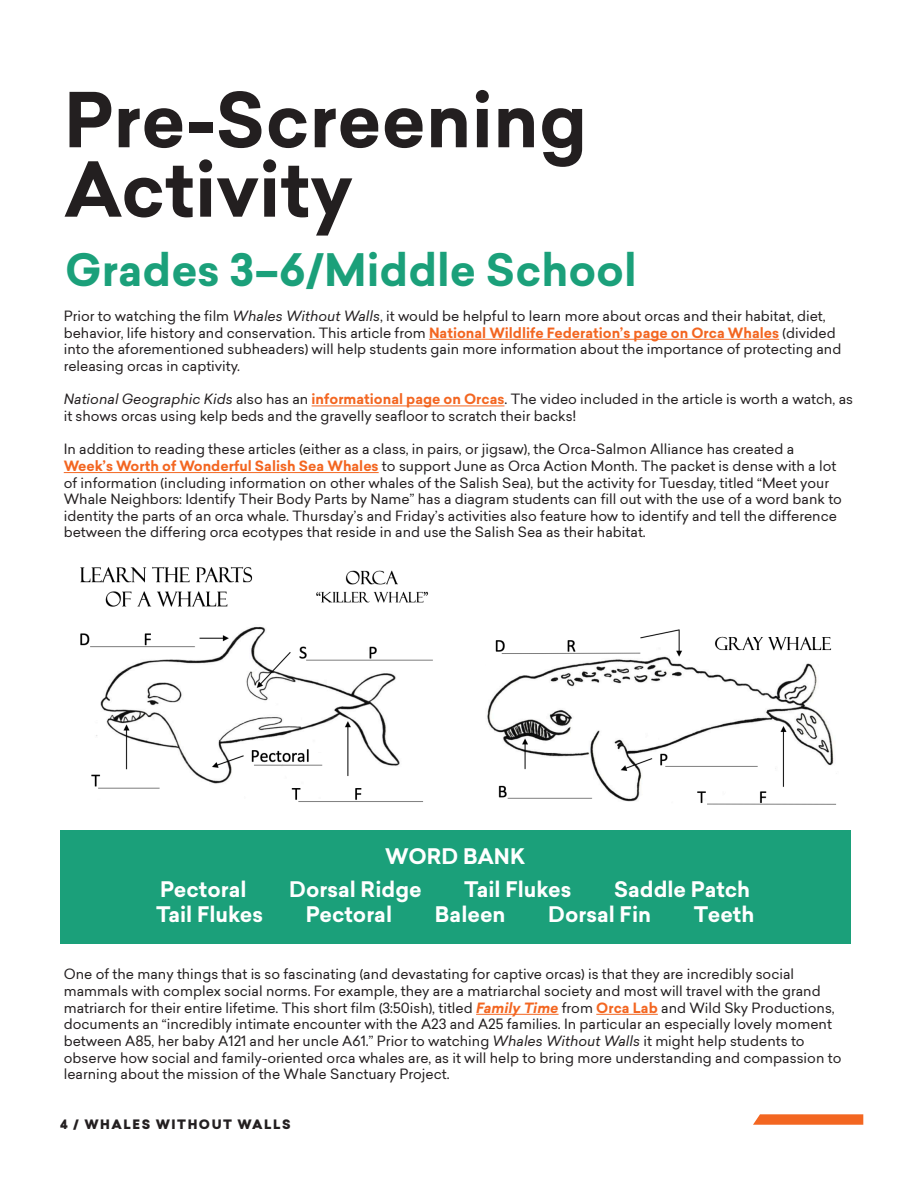
<style>
.page{position:relative;width:918px;height:1188px;background:#fff}
.page>*{position:absolute;margin:0;border:0;box-sizing:border-box;transform-origin:0 0}
.Titles{font:700 74.1px "Sailec";color:#231f20}
.Smaller_Titles{font:700 43.8px "Sailec";color:#1ba07a}
.Smaller_Titles-2{font:700 21px "Sailec";color:#fff}
.Body_Text{font:13.95px/16.6px "Sailec";color:#231f20}
.t1{font:900 12.75px "Sailec";letter-spacing:.12em;color:#231f20}
.s1{font-style:italic}
.s2{font-weight:700;color:#f36621}
.s3{font-weight:700;font-style:italic;color:#f36621}
</style>
<div class="page">
<svg style="left:753px;top:1114px;width:110px;height:11px"></svg>
<div style="left:60px;top:831px;width:790px;height:113px;background:#1ba07a"></div>
<hr style="left:429px;top:339px;width:350px;height:1px;background:#f36621">
<hr style="left:312px;top:406px;width:193px;height:1px;background:#f36621">
<hr style="left:64px;top:472px;width:315px;height:1px;background:#f36621">
<hr style="left:476px;top:1014px;width:83px;height:1px;background:#f36621">
<hr style="left:596px;top:1014px;width:62px;height:1px;background:#f36621">
<img style="left:80px;top:566px;width:353px;height:236px">
<img style="left:487px;top:629px;width:349px;height:176px">
<p class="Titles" style="left:64px;top:67px;width:524px">Pre-Screening</p>
<p class="Titles" style="left:64px;top:137px;width:290px">Activity</p>
<p class="Smaller_Titles" style="left:65px;top:238px;width:573px">Grades 3–6/Middle School</p>
<p class="Body_Text" style="left:64px;top:307px;width:779px">Prior to watching the film <span class="s1">Whales Without Walls</span>, it would be helpful to learn more about orcas and their habitat, diet, behavior, life history and conservation. This article from <span class="s2">National Wildlife Federation’s page on Orca Whales</span> (divided into the aforementioned subheaders) will help students gain more information about the importance of protecting and releasing orcas in captivity.</p>
<p class="Body_Text" style="left:64px;top:391px;width:791px"><span class="s1">National Geographic Kids</span> also has an <span class="s2">informational page on Orcas</span>. The video included in the article is worth a watch, as it shows orcas using kelp beds and the gravelly seafloor to scratch their backs!</p>
<p class="Body_Text" style="left:64px;top:441px;width:780px">In addition to reading these articles (either as a class, in pairs, or jigsaw), the Orca-Salmon Alliance has created a <span class="s2">Week’s Worth of Wonderful Salish Sea Whales</span> to support June as Orca Action Month. The packet is dense with a lot of information (including information on other whales of the Salish Sea), but the activity for Tuesday, titled “Meet your Whale Neighbors: Identify Their Body Parts by Name” has a diagram students can fill out with the use of a word bank to identity the parts of an orca whale. Thursday’s and Friday’s activities also feature how to identify and tell the difference between the differing orca ecotypes that reside in and use the Salish Sea as their habitat.</p>
<p class="Smaller_Titles-2" style="left:385px;top:841px;width:141px">WORD BANK</p>
<p class="Smaller_Titles-2" style="left:160px;top:874px;width:88px">Pectoral</p>
<p class="Smaller_Titles-2" style="left:289px;top:874px;width:134px">Dorsal Ridge</p>
<p class="Smaller_Titles-2" style="left:464px;top:874px;width:109px">Tail Flukes</p>
<p class="Smaller_Titles-2" style="left:614px;top:874px;width:138px">Saddle Patch</p>
<p class="Smaller_Titles-2" style="left:156px;top:899px;width:109px">Tail Flukes</p>
<p class="Smaller_Titles-2" style="left:306px;top:899px;width:88px">Pectoral</p>
<p class="Smaller_Titles-2" style="left:435px;top:899px;width:72px">Baleen</p>
<p class="Smaller_Titles-2" style="left:548px;top:899px;width:104px">Dorsal Fin</p>
<p class="Smaller_Titles-2" style="left:694px;top:899px;width:62px">Teeth</p>
<p class="Body_Text" style="left:64px;top:966px;width:779px">One of the many things that is so fascinating (and devastating for captive orcas) is that they are incredibly social mammals with complex social norms. For example, they are a matriarchal society and most will travel with the grand matriarch for their entire lifetime. This short film (3:50ish), titled <span class="s3">Family Time</span> from <span class="s2">Orca Lab</span> and Wild Sky Productions, documents an “incredibly intimate encounter with the A23 and A25 families. In particular an especially lovely moment between A85, her baby A121 and her uncle A61.” Prior to watching <span class="s1">Whales Without Walls</span> it might help students to observe how social and family-oriented orca whales are, as it will help to bring more understanding and compassion to learning about the mission of the Whale Sanctuary Project.</p>
<p class="t1" style="left:60px;top:1115px;width:232px">4 / WHALES WITHOUT WALLS</p>
</div>
